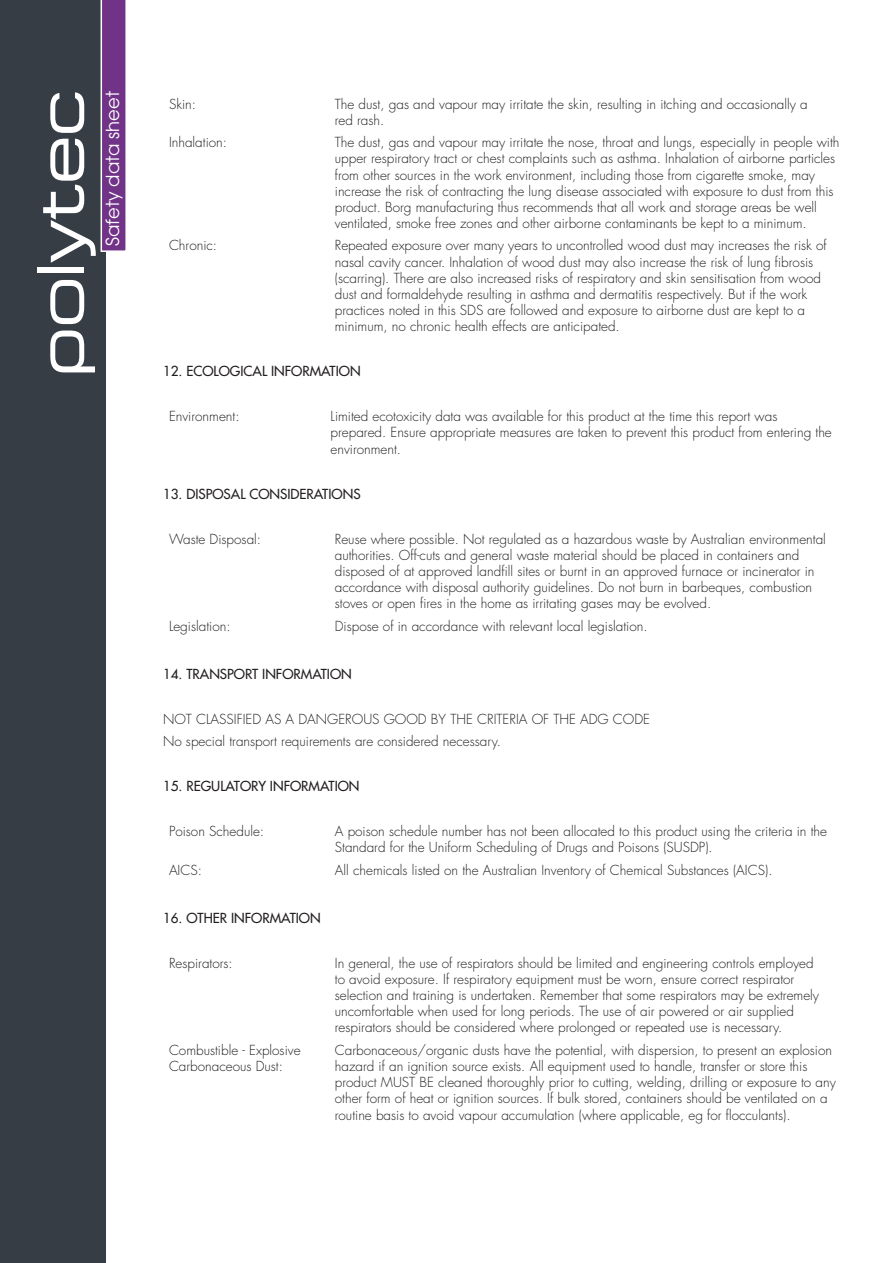
<style>
.page{position:relative;width:893px;height:1263px;background:#fff}
.page>*{position:absolute;margin:0;border:0;box-sizing:border-box;transform-origin:0 0}
.t1{font:18px "Avant Garde";color:#fff}
.t2{font:300 13.5px/16.2px "Futura";color:#231f20}
.t3{font:13.5px "Futura";color:#231f20}
</style>
<div class="page">
<div style="left:0;top:0;width:105px;height:1263px;background:#363d45"></div>
<svg style="left:43px;top:0;width:83px;height:263px"></svg>
<svg style="left:50px;top:280px;width:45px;height:92px"></svg>
<div style="left:37px;top:267px;width:47px;height:6px;background:#fff"></div>
<h1 class="t1" style="left:106px;top:246px;width:156px;rotate:-90deg">Safety data sheet</h1>
<p class="t2" style="left:169px;top:97px;width:29px">Skin:</p>
<p class="t2" style="left:335px;top:97px;width:474px">The dust, gas and vapour may irritate the skin, resulting in itching and occasionally a red rash.</p>
<p class="t2" style="left:169px;top:135px;width:60px">Inhalation:</p>
<p class="t2" style="left:335px;top:135px;width:506px">The dust, gas and vapour may irritate the nose, throat and lungs, especially in people with upper respiratory tract or chest complaints such as asthma. Inhalation of airborne particles from other sources in the work environment, including those from cigarette smoke, may increase the risk of contracting the lung disease associated with exposure to dust from this product. Borg manufacturing thus recommends that all work and storage areas be well ventilated, smoke free zones and other airborne contaminants be kept to a minimum.</p>
<p class="t2" style="left:169px;top:239px;width:50px">Chronic:</p>
<p class="t2" style="left:335px;top:239px;width:493px">Repeated exposure over many years to uncontrolled wood dust may increases the risk of nasal cavity cancer. Inhalation of wood dust may also increase the risk of lung fibrosis (scarring). There are also increased risks of respiratory and skin sensitisation from wood dust and formaldehyde resulting in asthma and dermatitis respectively. But if the work practices noted in this SDS are followed and exposure to airborne dust are kept to a minimum, no chronic health effects are anticipated.</p>
<p class="t3" style="left:163px;top:365px;width:199px">12. ECOLOGICAL INFORMATION</p>
<p class="t2" style="left:169px;top:409px;width:72px">Environment:</p>
<p class="t2" style="left:331px;top:409px;width:503px">Limited ecotoxicity data was available for this product at the time this report was prepared. Ensure appropriate measures are taken to prevent this product from entering the environment.</p>
<p class="t3" style="left:163px;top:487px;width:199px">13. DISPOSAL CONSIDERATIONS</p>
<p class="t2" style="left:169px;top:532px;width:94px">Waste Disposal:</p>
<p class="t2" style="left:335px;top:532px;width:493px">Reuse where possible. Not regulated as a hazardous waste by Australian environmental authorities. Off-cuts and general waste material should be placed in containers and disposed of at approved landfill sites or burnt in an approved furnace or incinerator in accordance with disposal authority guidelines. Do not burn in barbeques, combustion stoves or open fires in the home as irritating gases may be evolved.</p>
<p class="t2" style="left:169px;top:619px;width:63px">Legislation:</p>
<p class="t2" style="left:335px;top:619px;width:314px">Dispose of in accordance with relevant local legislation.</p>
<p class="t3" style="left:163px;top:667px;width:190px">14. TRANSPORT INFORMATION</p>
<p class="t2" style="left:163px;top:709px;width:489px;line-height:22.5px">NOT CLASSIFIED AS A DANGEROUS GOOD BY THE CRITERIA OF THE ADG CODE<br>No special transport requirements are considered necessary.</p>
<p class="t3" style="left:163px;top:780px;width:198px">15. REGULATORY INFORMATION</p>
<p class="t2" style="left:169px;top:824px;width:97px">Poison Schedule:</p>
<p class="t2" style="left:335px;top:824px;width:494px">A poison schedule number has not been allocated to this product using the criteria in the<br>Standard for the Uniform Scheduling of Drugs and Poisons (SUSDP).</p>
<p class="t2" style="left:169px;top:863px;width:34px">AICS:</p>
<p class="t2" style="left:335px;top:863px;width:439px">All chemicals listed on the Australian Inventory of Chemical Substances (AICS).</p>
<p class="t3" style="left:163px;top:911px;width:159px">16. OTHER INFORMATION</p>
<p class="t2" style="left:169px;top:956px;width:65px">Respirators:</p>
<p class="t2" style="left:335px;top:956px;width:486px">In general, the use of respirators should be limited and engineering controls employed to avoid exposure. If respiratory equipment must be worn, ensure correct respirator selection and training is undertaken. Remember that some respirators may be extremely uncomfortable when used for long periods. The use of air powered or air supplied respirators should be considered where prolonged or repeated use is necessary.</p>
<p class="t2" style="left:169px;top:1043px;width:133px">Combustible - Explosive<br>Carbonaceous Dust:</p>
<p class="t2" style="left:335px;top:1043px;width:502px">Carbonaceous/organic dusts have the potential, with dispersion, to present an explosion hazard if an ignition source exists. All equipment used to handle, transfer or store this product MUST BE cleaned thoroughly prior to cutting, welding, drilling or exposure to any other form of heat or ignition sources. If bulk stored, containers should be ventilated on a routine basis to avoid vapour accumulation (where applicable, eg for flocculants).</p>
</div>
